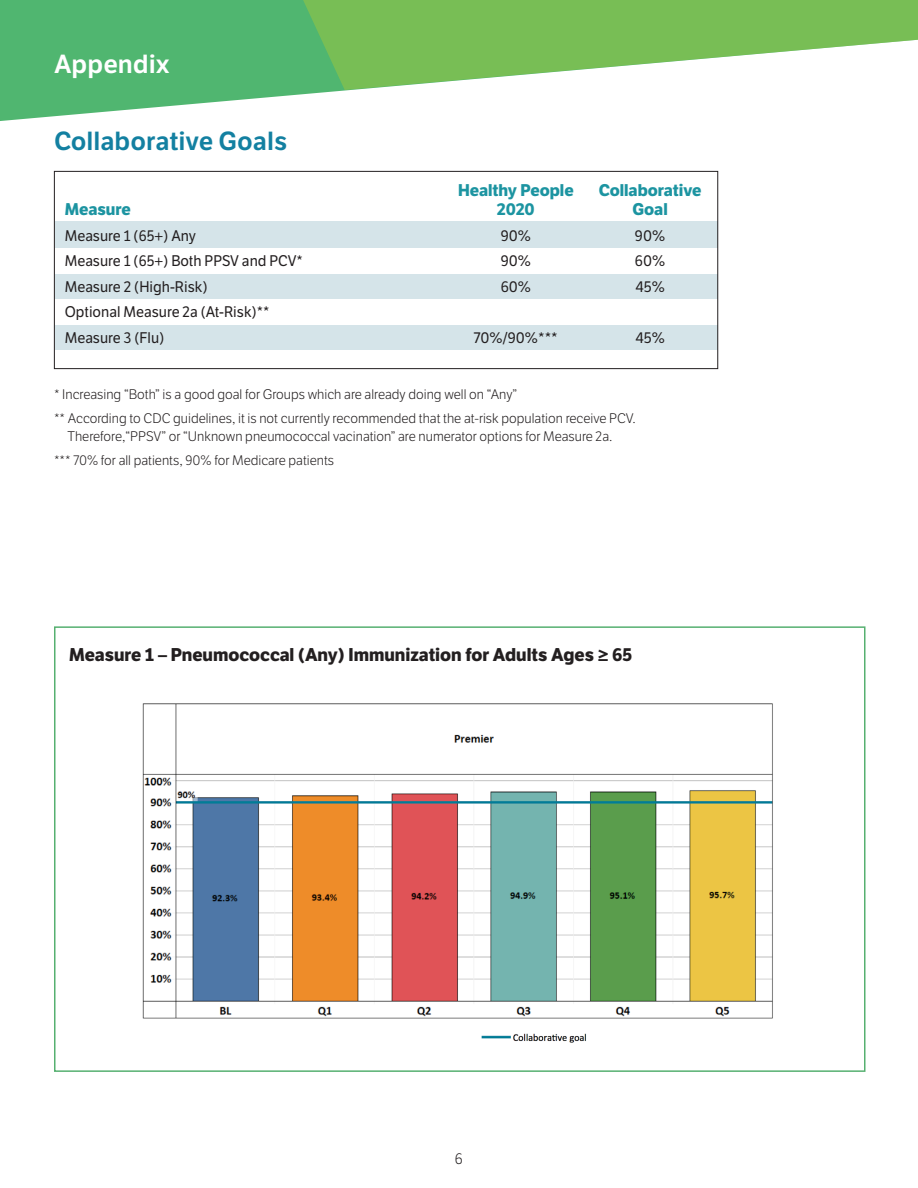
<style>
.page{position:relative;width:918px;height:1188px;background:#fff}
.page>*{position:absolute;margin:0;border:0;box-sizing:border-box;transform-origin:0 0}
.Headers_-_18_bold{font:600 25.5px "LFT Etica";color:#1380a1}
.Headers_-_18_bold-2{font:600 25.5px "LFT Etica";color:#fff}
.body_-_10_5_light{font:700 18px "LFT Etica";color:#231f20}
.body_-_10_5_light-2{font:700 16.5px/19.5px "LFT Etica";color:#1c94a1;text-align:center}
.body_-_10_5_light-3{font:15px "LFT Etica";color:#231f20}
.t1{font:300 15px "LFT Etica";color:#231f20}
.body_-_10_5_light-4{font:300 13.5px/18px "LFT Etica";color:#231f20}
</style>
<div class="page">
<svg style="left:0;top:0;width:350px;height:121px;background:#69c084"></svg>
<svg style="left:298px;top:0;width:620px;height:90px;fill:#78be55"></svg>
<div style="left:55px;top:221px;width:663px;height:27px;background:#d5e4e9"></div>
<div style="left:55px;top:274px;width:663px;height:24px;background:#d5e4e9"></div>
<div style="left:55px;top:325px;width:663px;height:24px;background:#d5e4e9"></div>
<div style="left:54px;top:171px;width:664px;height:198px;border:1px solid #231f20"></div>
<div style="left:54px;top:626px;width:812px;height:446px;border:2px solid #56b070"></div>
<img style="left:142px;top:703px;width:631px;height:340px">
<p class="Headers_-_18_bold-2" style="left:54px;top:49px;width:117px">Appendix</p>
<p class="Headers_-_18_bold" style="left:54px;top:126px;width:235px">Collaborative Goals</p>
<p class="body_-_10_5_light-2" style="left:65px;top:200px;width:68px">Measure</p>
<p class="body_-_10_5_light-3" style="left:65px;top:226px;width:133px">Measure 1 (65+) Any</p>
<p class="body_-_10_5_light-3" style="left:65px;top:252px;width:240px">Measure 1 (65+) Both PPSV and PCV*</p>
<p class="body_-_10_5_light-3" style="left:65px;top:277px;width:144px">Measure 2 (High-Risk)</p>
<p class="body_-_10_5_light-3" style="left:65px;top:303px;width:206px">Optional Measure 2a (At-Risk)**</p>
<p class="body_-_10_5_light-3" style="left:65px;top:328px;width:101px">Measure 3 (Flu)</p>
<p class="body_-_10_5_light-2" style="left:458px;top:180px;width:117px">Healthy People<br>2020</p>
<p class="body_-_10_5_light-3" style="left:501px;top:226px;width:32px">90%</p>
<p class="body_-_10_5_light-3" style="left:501px;top:252px;width:32px">90%</p>
<p class="body_-_10_5_light-3" style="left:501px;top:277px;width:32px">60%</p>
<p class="body_-_10_5_light-3" style="left:474px;top:328px;width:86px">70%/90%***</p>
<p class="body_-_10_5_light-2" style="left:599px;top:180px;width:104px">Collaborative<br>Goal</p>
<p class="body_-_10_5_light-3" style="left:635px;top:226px;width:32px">90%</p>
<p class="body_-_10_5_light-3" style="left:635px;top:252px;width:32px">60%</p>
<p class="body_-_10_5_light-3" style="left:635px;top:277px;width:31px">45%</p>
<p class="body_-_10_5_light-3" style="left:635px;top:328px;width:31px">45%</p>
<p class="body_-_10_5_light-4" style="left:54px;top:385px;width:465px">* Increasing “Both” is a good goal for Groups which are already doing well on “Any”</p>
<p class="body_-_10_5_light-4" style="left:68px;top:409px;width:570px;text-indent:-14px">** According to CDC guidelines, it is not currently recommended that the at-risk population receive PCV.<br>Therefore,“PPSV” or “Unknown pneumococcal vacination” are numerator options for Measure 2a.</p>
<p class="body_-_10_5_light-4" style="left:54px;top:451px;width:282px">*** 70% for all patients, 90% for Medicare patients</p>
<p class="body_-_10_5_light" style="left:69px;top:643px;width:565px">Measure 1 – Pneumococcal (Any) Immunization for Adults Ages ≥ 65</p>
<p class="t1" style="left:455px;top:1150px;width:10px">6</p>
</div>
